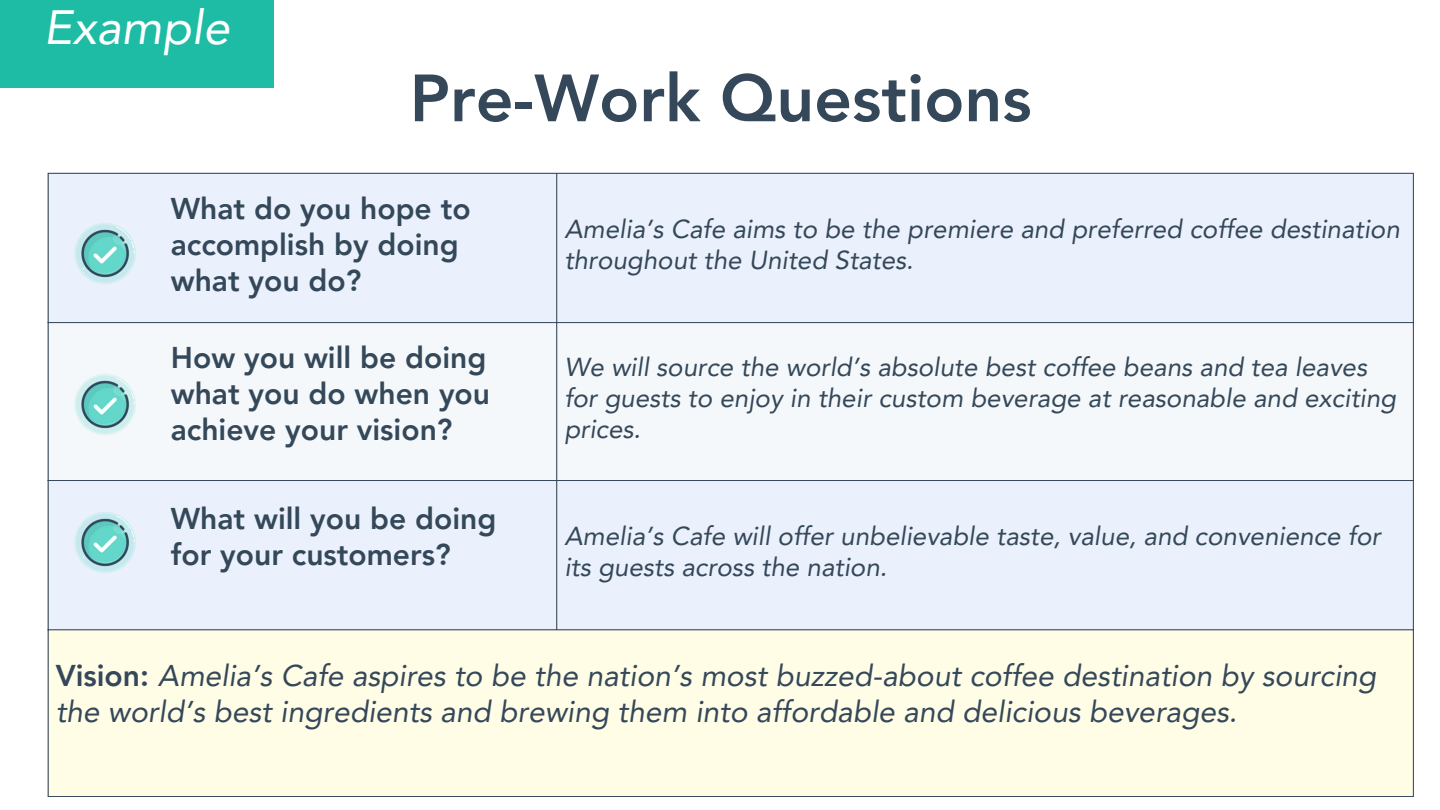
<style>
.page{position:relative;width:1440px;height:810px;background:#fff}
.page>*{position:absolute;margin:0;border:0;box-sizing:border-box;transform-origin:0 0}
.t1{font:800 66px "Avenir LT Pro";color:#34485a}
.t2{font:italic 48px "Avenir LT Pro";color:#fff}
.t3{font:italic 30px/36px "Avenir LT Pro";color:#34485a}
.t4{font:800 30px/36px "Avenir LT Pro";color:#34485a}
.t5{font:italic 26px/30.8px "Avenir LT Pro";color:#34485a}
.s1{font-weight:800;font-style:normal}
</style>
<div class="page">
<div style="left:49px;top:174px;width:1364px;height:455px;background:#eaf1fc"></div>
<div style="left:49px;top:323px;width:1364px;height:157px;background:#f5f8fa"></div>
<div style="left:48px;top:630px;width:1366px;height:167px;background:#fffde6"></div>
<hr style="left:48px;top:174px;width:1px;height:622px;background:#34485a">
<hr style="left:556px;top:174px;width:1px;height:455px;background:#34485a">
<hr style="left:1413px;top:174px;width:1px;height:622px;background:#34485a">
<hr style="left:48px;top:173px;width:1366px;height:1px;background:#34485a">
<hr style="left:48px;top:322px;width:1366px;height:1px;background:#34485a">
<hr style="left:48px;top:480px;width:1366px;height:1px;background:#34485a">
<hr style="left:48px;top:629px;width:1366px;height:1px;background:#34485a">
<hr style="left:48px;top:796px;width:1366px;height:1px;background:#34485a">
<div style="left:0;top:0;width:274px;height:87px;background:#1ebca5"></div>
<img style="left:48px;top:189px;width:114px;height:128px">
<img style="left:48px;top:341px;width:114px;height:128px">
<img style="left:48px;top:479px;width:114px;height:128px">
<p class="t2" style="left:44px;top:7px;width:187px">Example</p>
<p class="t1" style="left:410px;top:71px;width:623px">Pre-Work Questions</p>
<p class="t4" style="left:171px;top:193px;width:301px">What do you hope to accomplish by doing what you do?</p>
<p class="t4" style="left:171px;top:342px;width:321px">How you will be doing what you do when you achieve your vision?</p>
<p class="t4" style="left:171px;top:503px;width:327px">What will you be doing for your customers?</p>
<p class="t5" style="left:564px;top:216px;width:837px">Amelia’s Cafe aims to be the premiere and preferred coffee destination throughout the United States.</p>
<p class="t5" style="left:564px;top:354px;width:833px">We will source the world’s absolute best coffee beans and tea leaves for guests to enjoy in their custom beverage at reasonable and exciting prices.</p>
<p class="t5" style="left:564px;top:523px;width:818px">Amelia’s Cafe will offer unbelievable taste, value, and convenience for its guests across the nation.</p>
<p class="t3" style="left:56px;top:661px;width:1322px"><span class="s1">Vision:</span> Amelia’s Cafe aspires to be the nation’s most buzzed-about coffee destination by sourcing the world’s best ingredients and brewing them into affordable and delicious beverages.</p>
</div>
